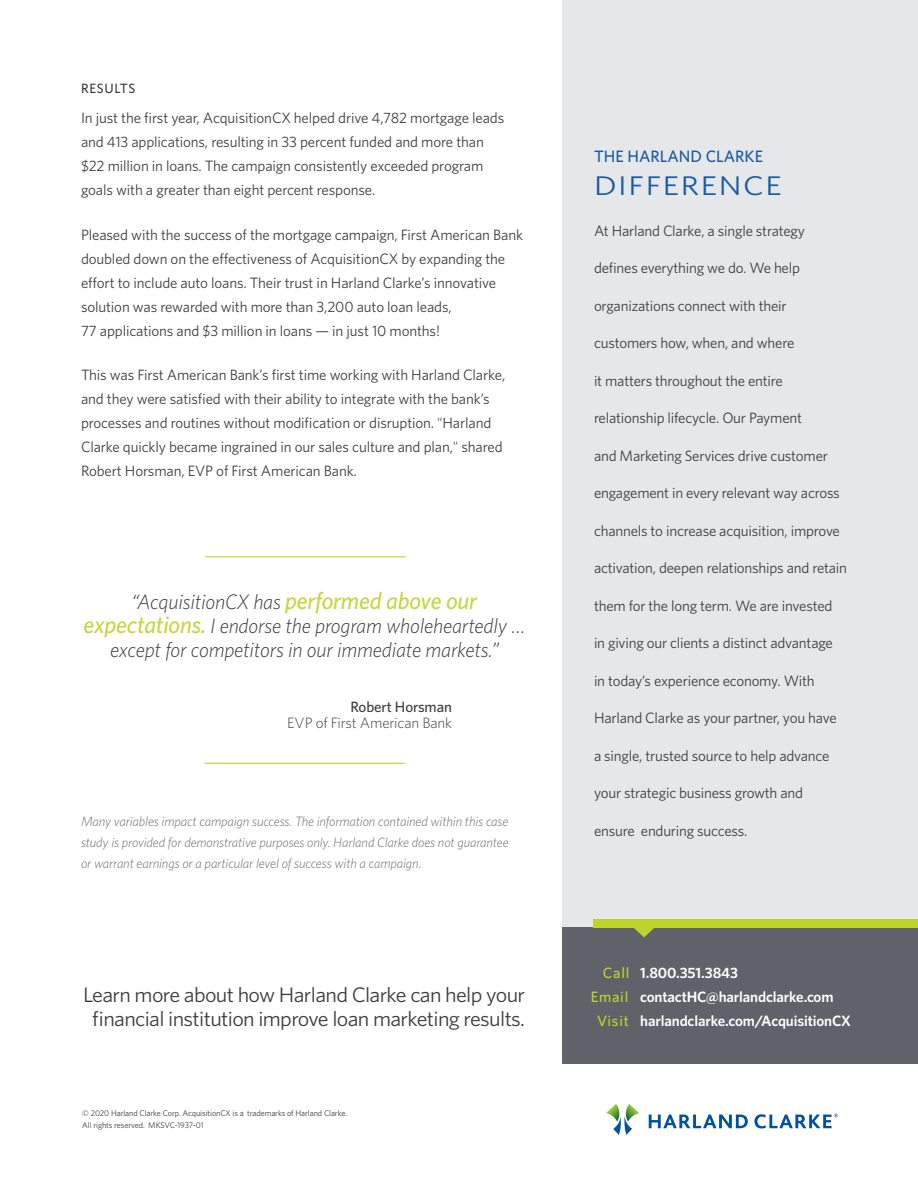
<style>
.page{position:relative;width:918px;height:1188px;background:#fff}
.page>*{position:absolute;margin:0;border:0;box-sizing:border-box;transform-origin:0 0}
.t1{font:27px "Whitney";letter-spacing:.05em;color:#195ca2;scale:1.2 1}
.t2{font:italic 300 21px/24px "Whitney";letter-spacing:-.01em;color:#3e3e3f;text-align:center}
.t3{font:21px/24px "Whitney";letter-spacing:-.03em;color:#3e3e3f;text-align:center;scale:1.05 1}
.t4{font:500 16.5px "Whitney";color:#195ca2}
.t5{font:15px/24px "Whitney";letter-spacing:-.015em;color:#3e3e3f}
.t6{font:600 15px "Whitney";letter-spacing:-.01em;color:#fff}
.t7{font:300 15px "Whitney";letter-spacing:-.01em;color:#3e3e3f}
.t8{font:500 15px "Whitney";letter-spacing:-.01em;color:#3e3e3f}
.t9{font:italic 300 13.5px/21px "Whitney";letter-spacing:-.01em;color:#6c6d70;text-align:justify}
.t10{font:500 13.5px "Whitney";letter-spacing:.05em;color:#3e3e3f}
.t11{font:8.25px/12px "Whitney";letter-spacing:-.01em;color:#3e3e3f}
.s1{font-weight:300}
.s2{font-weight:500;font-size:24px;color:#c6d640}
.s3{font-weight:500;color:#c0d32b}
</style>
<div class="page">
<svg style="left:649px;top:1115px;width:99px;height:13px"></svg>
<svg style="left:606px;top:1104px;width:33px;height:31px"></svg>
<svg style="left:754px;top:1113px;width:84px;height:16px"></svg>
<div style="left:562px;top:0;width:356px;height:959px;background:#e6e7e9"></div>
<div style="left:562px;top:928px;width:356px;height:136px;background:#5f6369"></div>
<div style="left:593px;top:919px;width:325px;height:8px;background:#c0d32b"></div>
<svg style="left:631px;top:927px;width:26px;height:10px"></svg>
<hr style="left:205px;top:556px;width:201px;height:1px;background:#c0d32b">
<hr style="left:205px;top:763px;width:200px;height:1px;background:#c0d32b">
<p class="t10" style="left:81px;top:79px;width:56px">RESULTS</p>
<p class="t5" style="left:81px;top:106px;width:425px">In just the first year, AcquisitionCX helped drive 4,782 mortgage leads and 413 applications, resulting in 33 percent funded and more than $22 million in loans. The campaign consistently exceeded program goals with a greater than eight percent response.</p>
<p class="t5" style="left:81px;top:222px;width:444px">Pleased with the success of the mortgage campaign, First American Bank doubled down on the effectiveness of AcquisitionCX by expanding the effort to include auto loans. Their trust in Harland Clarke’s innovative solution was rewarded with more than 3,200 auto loan leads,<br>77 applications and $3 million in loans — in just 10 months!</p>
<p class="t5" style="left:81px;top:362px;width:426px">This was First American Bank’s first time working with Harland Clarke, and they were satisfied with their ability to integrate with the bank’s processes and routines without modification or disruption. <span class="s1">“</span>Harland Clarke quickly became ingrained in our sales culture and plan,<span class="s1">”</span> shared Robert Horsman, EVP of First American Bank.</p>
<h2 class="t2" style="left:84px;top:589px;width:443px">“AcquisitionCX has <span class="s2">performed above our expectations.</span> I endorse the program wholeheartedly … except for competitors in our immediate markets.”</h2>
<p class="t8" style="left:350px;top:697px;width:103px">Robert Horsman</p>
<p class="t7" style="left:287px;top:713px;width:166px">EVP of First American Bank</p>
<p class="t9" style="left:81px;top:811px;width:429px">Many variables impact campaign success. The information contained within this case study is provided for demonstrative purposes only. Harland Clarke does not guarantee or warrant earnings or a particular level of success with a campaign.</p>
<h2 class="t3" style="left:83px;top:983px;width:423px">Learn more about how Harland Clarke can help your financial institution improve loan marketing results.</h2>
<p class="t11" style="left:82px;top:1107px;width:266px">© 2020 Harland Clarke Corp. AcquisitionCX is a trademarks of Harland Clarke.<br>All rights reserved. MKSVC-1937-01</p>
<p class="t4" style="left:594px;top:146px;width:171px">THE HARLAND CLARKE</p>
<h1 class="t1" style="left:594px;top:167px;width:158px">DIFFERENCE</h1>
<p class="t5" style="left:594px;top:218px;width:213px">At Harland Clarke, a single strategy</p>
<p class="t5" style="left:594px;top:256px;width:208px">defines everything we do. We help</p>
<p class="t5" style="left:594px;top:293px;width:194px">organizations connect with their</p>
<p class="t5" style="left:594px;top:331px;width:202px">customers how, when, and where</p>
<p class="t5" style="left:594px;top:368px;width:190px">it matters throughout the entire</p>
<p class="t5" style="left:594px;top:406px;width:210px">relationship lifecycle. Our Payment</p>
<p class="t5" style="left:594px;top:443px;width:235px">and Marketing Services drive customer</p>
<p class="t5" style="left:594px;top:481px;width:247px">engagement in every relevant way across</p>
<p class="t5" style="left:594px;top:518px;width:247px">channels to increase acquisition, improve</p>
<p class="t5" style="left:594px;top:556px;width:255px">activation, deepen relationships and retain</p>
<p class="t5" style="left:594px;top:593px;width:240px">them for the long term. We are invested</p>
<p class="t5" style="left:594px;top:631px;width:240px">in giving our clients a distinct advantage</p>
<p class="t5" style="left:594px;top:668px;width:222px">in today’s experience economy. With</p>
<p class="t5" style="left:594px;top:706px;width:244px">Harland Clarke as your partner, you have</p>
<p class="t5" style="left:594px;top:743px;width:237px">a single, trusted source to help advance</p>
<p class="t5" style="left:594px;top:781px;width:211px">your strategic business growth and</p>
<p class="t5" style="left:594px;top:818px;width:155px">ensure enduring success.</p>
<p class="t6" style="left:603px;top:963px;width:137px"><span class="s3">Call</span> 1.800.351.3843</p>
<p class="t6" style="left:591px;top:987px;width:244px"><span class="s3">Email</span> contactHC@harlandclarke.com</p>
<p class="t6" style="left:597px;top:1011px;width:255px"><span class="s3">Visit</span> harlandclarke.com/AcquisitionCX</p>
</div>
